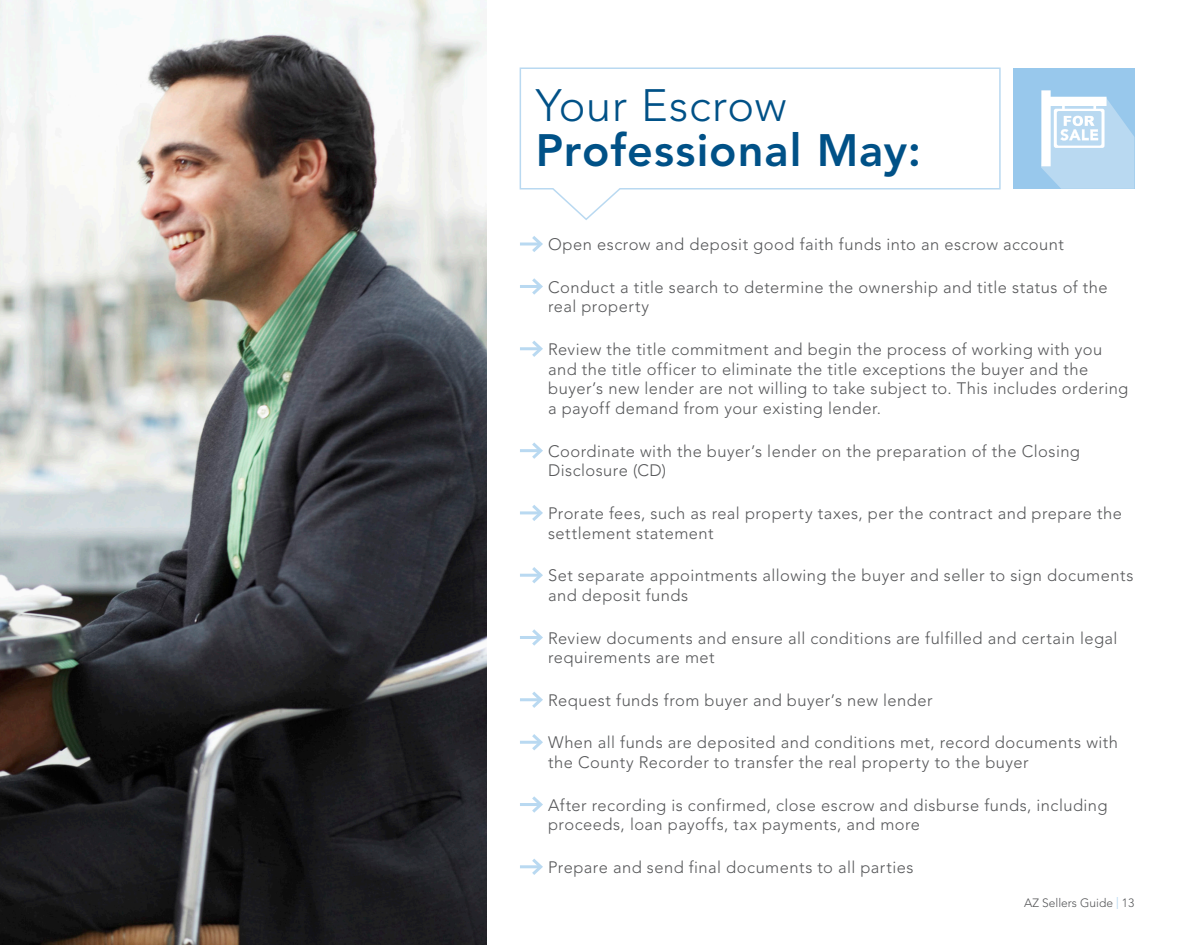
<style>
.page{position:relative;width:1202px;height:945px;background:#fff}
.page>*{position:absolute;margin:0;border:0;box-sizing:border-box;transform-origin:0 0}
.t1{font:800 45px "Avenir LT Std";letter-spacing:.02em;color:#005187}
.t2{font:300 45px "Avenir LT Std";letter-spacing:.015em;color:#005187}
.t3{font:300 16.5px/19.8px "Avenir LT Std";letter-spacing:.03em;color:#57585a}
.t4{font:300 12px "Avenir LT Std";color:#57585a}
.s1{font-weight:400;color:#b9d9f1}
</style>
<div class="page">
<img style="left:0;top:0;width:486px;height:945px">
<svg style="left:519px;top:67px;width:482px;height:153px"></svg>
<hr style="left:520px;top:243px;width:21px;height:3px;background:#b9d9f1">
<svg style="left:529px;top:236px;width:14px;height:16px"></svg>
<hr style="left:520px;top:285px;width:21px;height:3px;background:#b9d9f1">
<svg style="left:532px;top:278px;width:11px;height:17px"></svg>
<hr style="left:520px;top:347px;width:21px;height:3px;background:#b9d9f1">
<svg style="left:529px;top:340px;width:14px;height:17px"></svg>
<hr style="left:520px;top:449px;width:21px;height:3px;background:#b9d9f1">
<svg style="left:529px;top:442px;width:14px;height:17px"></svg>
<hr style="left:520px;top:511px;width:21px;height:3px;background:#b9d9f1">
<svg style="left:529px;top:505px;width:14px;height:16px"></svg>
<hr style="left:520px;top:574px;width:21px;height:3px;background:#b9d9f1">
<svg style="left:529px;top:567px;width:14px;height:16px"></svg>
<hr style="left:520px;top:636px;width:21px;height:3px;background:#b9d9f1">
<svg style="left:532px;top:629px;width:11px;height:17px"></svg>
<hr style="left:520px;top:698px;width:21px;height:3px;background:#b9d9f1">
<svg style="left:529px;top:691px;width:14px;height:17px"></svg>
<hr style="left:520px;top:741px;width:21px;height:3px;background:#b9d9f1">
<svg style="left:529px;top:734px;width:14px;height:17px"></svg>
<hr style="left:520px;top:803px;width:21px;height:3px;background:#b9d9f1">
<svg style="left:532px;top:796px;width:11px;height:17px"></svg>
<hr style="left:520px;top:865px;width:21px;height:3px;background:#b9d9f1">
<svg style="left:529px;top:859px;width:14px;height:16px"></svg>
<div style="left:1013px;top:68px;width:121px;height:121px;background:#98c8ec"></div>
<svg style="left:1041px;top:90px;width:93px;height:99px;background:#c3dff3"></svg>
<h1 class="t2" style="left:536px;top:79px;width:252px">Your Escrow</h1>
<h1 class="t1" style="left:536px;top:123px;width:387px">Professional May:</h1>
<p class="t3" style="left:548px;top:235px;width:517px">Open escrow and deposit good faith funds into an escrow account</p>
<p class="t3" style="left:548px;top:277px;width:561px">Conduct a title search to determine the ownership and title status of the real property</p>
<p class="t3" style="left:548px;top:339px;width:581px">Review the title commitment and begin the process of working with you and the title officer to eliminate the title exceptions the buyer and the buyer’s new lender are not willing to take subject to. This includes ordering a payoff demand from your existing lender.</p>
<p class="t3" style="left:548px;top:441px;width:533px">Coordinate with the buyer’s lender on the preparation of the Closing<br>Disclosure (CD)</p>
<p class="t3" style="left:548px;top:503px;width:575px">Prorate fees, such as real property taxes, per the contract and prepare the settlement statement</p>
<p class="t3" style="left:548px;top:566px;width:587px">Set separate appointments allowing the buyer and seller to sign documents and deposit funds</p>
<p class="t3" style="left:548px;top:628px;width:571px">Review documents and ensure all conditions are fulfilled and certain legal requirements are met</p>
<p class="t3" style="left:548px;top:690px;width:386px">Request funds from buyer and buyer’s new lender</p>
<p class="t3" style="left:548px;top:733px;width:571px">When all funds are deposited and conditions met, record documents with the County Recorder to transfer the real property to the buyer</p>
<p class="t3" style="left:548px;top:795px;width:561px">After recording is confirmed, close escrow and disburse funds, including proceeds, loan payoffs, tax payments, and more</p>
<p class="t3" style="left:548px;top:857px;width:367px">Prepare and send final documents to all parties</p>
<p class="t4" style="left:1024px;top:896px;width:112px">AZ Sellers Guide <span class="s1">|</span> 13</p>
</div>
